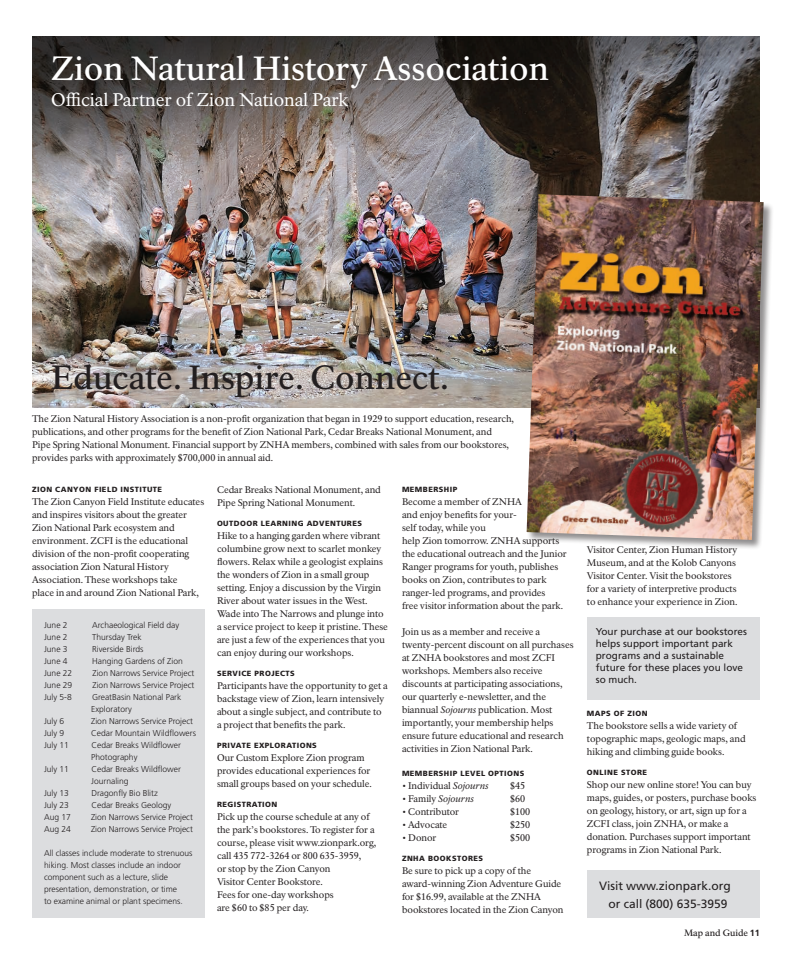
<style>
.page{position:relative;width:792px;height:972px;background:#fff}
.page>*{position:absolute;margin:0;border:0;box-sizing:border-box;transform-origin:0 0}
.t1{font:500 33px "NPS Rawlinson OT";color:#fff}
.t2{font:500 33px "NPS Rawlinson OT";letter-spacing:-.005em;color:#231f20}
.t3{font:18px "NPS Rawlinson OT Old";letter-spacing:-.005em;color:#fff}
.t4{font:12px/18px "Frutiger LT Std";color:#231f20;text-align:center}
.t5{font:10px/12px "Frutiger LT Std";color:#231f20}
.t6{font:9.5px/13px "NPS Rawlinson OT";letter-spacing:-.005em;color:#231f20}
.t7{font:italic 9.5px "NPS Rawlinson OT";color:#231f20}
.t8{font:500 9px "NPS Rawlinson OT Old";letter-spacing:-.005em;color:#231f20}
.t9{font:300 8.5px/12px "Frutiger LT Std";color:#231f20}
.t10{font:900 7.5px "Frutiger LT Std";letter-spacing:.06em;color:#231f20}
.s1{font-style:italic}
.s2{font-style:normal}
.s3{font-family:"Frutiger LT Std";font-weight:700}
</style>
<div class="page">
<img style="left:32px;top:36px;width:728px;height:372px">
<div style="left:527px;top:194px;width:247px;height:356px;background:#231f20;opacity:.5"></div>
<img style="left:527px;top:194px;width:237px;height:346px">
<div style="left:587px;top:870px;width:173px;height:48px;background:#dcdddf"></div>
<div style="left:587px;top:617px;width:173px;height:83px;background:#dcdddf"></div>
<div style="left:32px;top:610px;width:173px;height:308px;background:#dcdddf"></div>
<h1 class="t1" style="left:51px;top:48px;width:500px">Zion Natural History Association</h1>
<h2 class="t3" style="left:51px;top:89px;width:299px">Official Partner of Zion National Park</h2>
<h1 class="t2" style="left:51px;top:357px;width:400px">Educate. Inspire. Connect.</h1>
<p class="t6" style="left:32px;top:413px;width:483px">The Zion Natural History Association is a non-profit organization that began in 1929 to support education, research, publications, and other programs for the benefit of Zion National Park, Cedar Breaks National Monument, and<br>Pipe Spring National Monument. Financial support by ZNHA members, combined with sales from our bookstores, provides parks with approximately $700,000 in annual aid.</p>
<p class="t10" style="left:32px;top:484px;width:132px">ZION CANYON FIELD INSTITUTE</p>
<p class="t6" style="left:32px;top:495px;width:174px">The Zion Canyon Field Institute educates and inspires visitors about the greater Zion National Park ecosystem and environment. ZCFI is the educational division of the non-profit cooperating association Zion Natural History Association. These workshops take<br>place in and around Zion National Park,</p>
<p class="t9" style="left:44px;top:619px;width:25px">June 2</p>
<p class="t9" style="left:92px;top:619px;width:88px">Archaeological Field day</p>
<p class="t9" style="left:44px;top:631px;width:25px">June 2</p>
<p class="t9" style="left:92px;top:631px;width:51px">Thursday Trek</p>
<p class="t9" style="left:44px;top:643px;width:25px">June 3</p>
<p class="t9" style="left:92px;top:643px;width:53px">Riverside Birds</p>
<p class="t9" style="left:44px;top:655px;width:25px">June 4</p>
<p class="t9" style="left:92px;top:655px;width:92px">Hanging Gardens of Zion</p>
<p class="t9" style="left:44px;top:667px;width:30px">June 22</p>
<p class="t9" style="left:92px;top:667px;width:103px">Zion Narrows Service Project</p>
<p class="t9" style="left:44px;top:679px;width:30px">June 29</p>
<p class="t9" style="left:92px;top:679px;width:103px">Zion Narrows Service Project</p>
<p class="t9" style="left:44px;top:691px;width:29px">July 5-8</p>
<p class="t9" style="left:91px;top:691px;width:92px">GreatBasin National Park<br>Exploratory</p>
<p class="t9" style="left:44px;top:715px;width:22px">July 6</p>
<p class="t9" style="left:91px;top:715px;width:103px">Zion Narrows Service Project</p>
<p class="t9" style="left:44px;top:727px;width:22px">July 9</p>
<p class="t9" style="left:91px;top:727px;width:106px">Cedar Mountain Wildflowers</p>
<p class="t9" style="left:44px;top:739px;width:26px">July 11</p>
<p class="t9" style="left:91px;top:739px;width:91px">Cedar Breaks Wildflower<br>Photography</p>
<p class="t9" style="left:44px;top:763px;width:26px">July 11</p>
<p class="t9" style="left:91px;top:763px;width:91px">Cedar Breaks Wildflower<br>Journaling</p>
<p class="t9" style="left:44px;top:787px;width:26px">July 13</p>
<p class="t9" style="left:91px;top:787px;width:68px">Dragonfly Bio Blitz</p>
<p class="t9" style="left:44px;top:799px;width:26px">July 23</p>
<p class="t9" style="left:91px;top:799px;width:81px">Cedar Breaks Geology</p>
<p class="t9" style="left:44px;top:811px;width:28px">Aug 17</p>
<p class="t9" style="left:91px;top:811px;width:103px">Zion Narrows Service Project</p>
<p class="t9" style="left:44px;top:823px;width:28px">Aug 24</p>
<p class="t9" style="left:91px;top:823px;width:103px">Zion Narrows Service Project</p>
<p class="t9" style="left:44px;top:847px;width:150px">All classes include moderate to strenuous hiking. Most classes include an indoor component such as a lecture, slide presentation, demonstration, or time<br>to examine animal or plant specimens.</p>
<p class="t6" style="left:217px;top:483px;width:165px">Cedar Breaks National Monument, and<br>Pipe Spring National Monument.</p>
<p class="t10" style="left:217px;top:519px;width:147px">OUTDOOR LEARNING ADVENTURES</p>
<p class="t6" style="left:217px;top:529px;width:172px">Hike to a hanging garden where vibrant columbine grow next to scarlet monkey flowers. Relax while a geologist explains the wonders of Zion in a small group setting. Enjoy a discussion by the Virgin River about water issues in the West.<br>Wade into The Narrows and plunge into a service project to keep it pristine. These are just a few of the experiences that you can enjoy during our workshops.</p>
<p class="t10" style="left:217px;top:669px;width:79px">SERVICE PROJECTS</p>
<p class="t6" style="left:217px;top:679px;width:172px">Participants have the opportunity to get a backstage view of Zion, learn intensively about a single subject, and contribute to a project that benefits the park.</p>
<p class="t10" style="left:217px;top:741px;width:101px">PRIVATE EXPLORATIONS</p>
<p class="t6" style="left:217px;top:751px;width:156px">Our Custom Explore Zion program provides educational experiences for small groups based on your schedule.</p>
<p class="t10" style="left:217px;top:800px;width:62px">REGISTRATION</p>
<p class="t6" style="left:217px;top:810px;width:161px">Pick up the course schedule at any of the park’s bookstores. To register for a course, please visit www.zionpark.org, call 435 772-3264 or 800 635-3959,<br>or stop by the Zion Canyon<br>Visitor Center Bookstore.<br>Fees for one-day workshops<br>are $60 to $85 per day.</p>
<p class="t10" style="left:402px;top:484px;width:56px">MEMBERSHIP</p>
<p class="t6" style="left:402px;top:495px;width:166px">Become a member of ZNHA<br>and enjoy benefits for your-<br>self today, while you<br>help Zion tomorrow. ZNHA supports the educational outreach and the Junior<br>Ranger programs for youth, publishes books on Zion, contributes to park ranger-led programs, and provides<br>free visitor information about the park.</p>
<p class="t6" style="left:402px;top:625px;width:173px">Join us as a member and receive a twenty-percent discount on all purchases at ZNHA bookstores and most ZCFI workshops. Members also receive discounts at participating associations, our quarterly e-newsletter, and the biannual <span class="s1">Sojourns</span> publication. Most importantly, your membership helps ensure future educational and research activities in Zion National Park.</p>
<p class="t10" style="left:402px;top:768px;width:124px">MEMBERSHIP LEVEL OPTIONS</p>
<p class="t6" style="left:402px;top:779px;width:88px">• Individual <span class="s1">Sojourns</span></p>
<p class="t6" style="left:510px;top:779px;width:17px">$45</p>
<p class="t7" style="left:402px;top:793px;width:74px"><span class="s2">• Family</span> Sojourns</p>
<p class="t6" style="left:510px;top:792px;width:17px">$60</p>
<p class="t6" style="left:402px;top:805px;width:59px">• Contributor</p>
<p class="t6" style="left:510px;top:805px;width:22px">$100</p>
<p class="t6" style="left:402px;top:818px;width:47px">• Advocate</p>
<p class="t6" style="left:510px;top:818px;width:22px">$250</p>
<p class="t6" style="left:402px;top:831px;width:36px">• Donor</p>
<p class="t6" style="left:510px;top:831px;width:22px">$500</p>
<p class="t10" style="left:402px;top:853px;width:83px">ZNHA BOOKSTORES</p>
<p class="t6" style="left:402px;top:864px;width:163px">Be sure to pick up a copy of the award-winning Zion Adventure Guide for $16.99, available at the ZNHA bookstores located in the Zion Canyon</p>
<p class="t6" style="left:587px;top:543px;width:152px">Visitor Center, Zion Human History Museum, and at the Kolob Canyons Visitor Center. Visit the bookstores for a variety of interpretive products to enhance your experience in Zion.</p>
<p class="t5" style="left:596px;top:626px;width:153px">Your purchase at our bookstores helps support important park programs and a sustainable future for these places you love so much.</p>
<p class="t10" style="left:587px;top:709px;width:62px">MAPS OF ZION</p>
<p class="t6" style="left:587px;top:719px;width:160px">The bookstore sells a wide variety of topographic maps, geologic maps, and hiking and climbing guide books.</p>
<p class="t10" style="left:587px;top:768px;width:62px">ONLINE STORE</p>
<p class="t6" style="left:587px;top:778px;width:171px">Shop our new online store! You can buy maps, guides, or posters, purchase books on geology, history, or art, sign up for a ZCFI class, join ZNHA, or make a donation. Purchases support important programs in Zion National Park.</p>
<p class="t4" style="left:599px;top:877px;width:133px">Visit www.zionpark.org or call (800) 635-3959</p>
<p class="t8" style="left:684px;top:927px;width:77px">Map and Guide <span class="s3">11</span></p>
</div>
